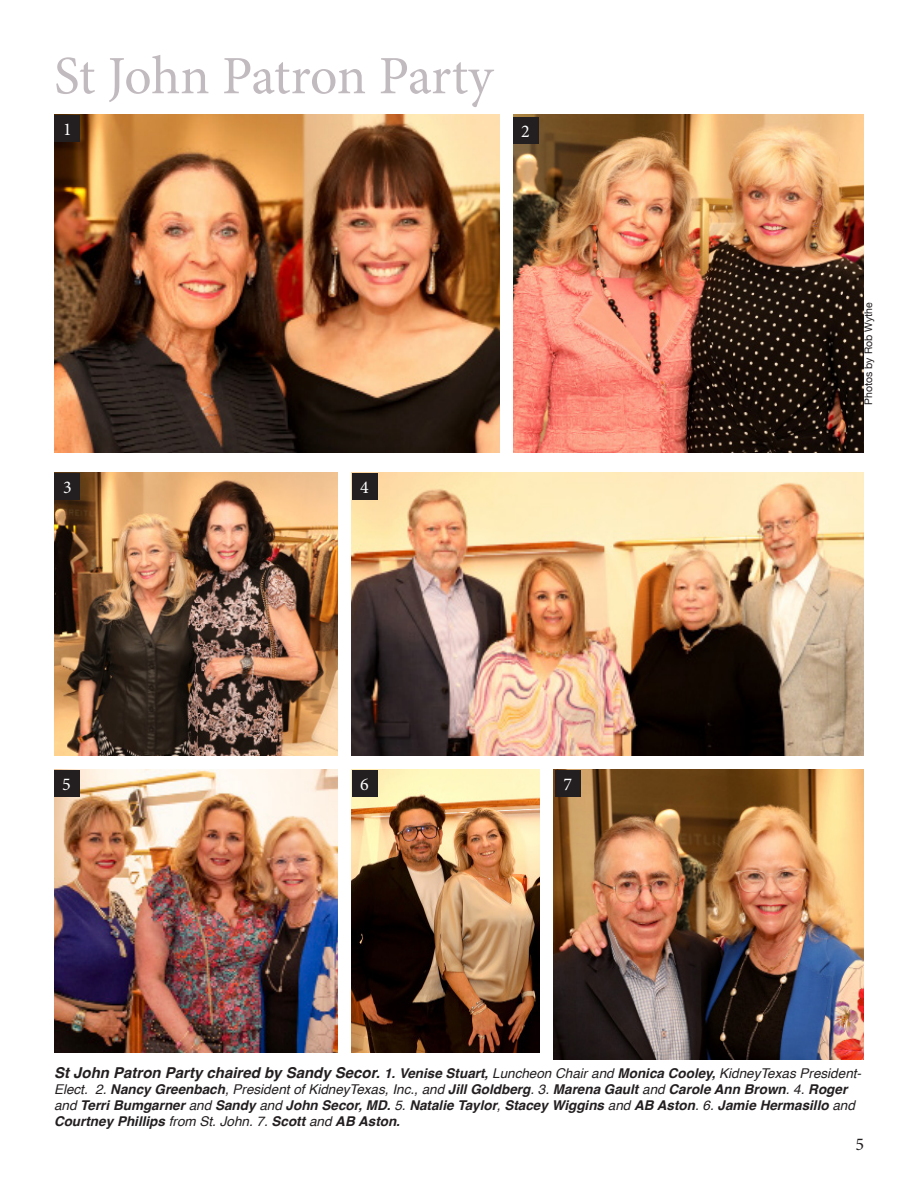
<style>
.page{position:relative;width:918px;height:1188px;background:#fff}
.page>*{position:absolute;margin:0;border:0;box-sizing:border-box;transform-origin:0 0}
.t1{font:54px "Minion Pro";letter-spacing:-.01em;color:#c1babf}
.t2{font:18px "Minion Pro";color:#fff}
.t3{font:18px "Minion Pro";color:#231f20}
.t4{font:italic 700 15px "Helvetica";color:#231f20}
.t5{font:italic 700 13.5px/16.2px "Helvetica";color:#231f20}
.t6{font:10.5px "Helvetica Neue";color:#231f20}
.s1{font-size:13.5px}
.s2{font-weight:400;font-size:13.5px}
.s3{font-weight:400}
</style>
<div class="page">
<img style="left:54px;top:115px;width:446px;height:337px">
<img style="left:54px;top:472px;width:284px;height:284px">
<img style="left:54px;top:770px;width:284px;height:283px">
<img style="left:351px;top:770px;width:189px;height:283px">
<img style="left:554px;top:770px;width:310px;height:290px">
<img style="left:351px;top:472px;width:513px;height:284px">
<img style="left:513px;top:115px;width:351px;height:337px">
<div style="left:55px;top:115px;width:25px;height:26px;background:#231f20"></div>
<div style="left:513px;top:117px;width:25px;height:26px;background:#231f20"></div>
<div style="left:352px;top:473px;width:25px;height:26px;background:#231f20"></div>
<div style="left:55px;top:473px;width:25px;height:26px;background:#231f20"></div>
<div style="left:54px;top:770px;width:25px;height:26px;background:#231f20"></div>
<div style="left:352px;top:770px;width:25px;height:26px;background:#231f20"></div>
<div style="left:555px;top:770px;width:25px;height:26px;background:#231f20"></div>
<p class="t1" style="left:54px;top:40px;width:441px">St John Patron Party</p>
<p class="t2" style="left:63px;top:117px;width:10px">1</p>
<p class="t2" style="left:521px;top:119px;width:10px">2</p>
<p class="t2" style="left:63px;top:475px;width:10px">3</p>
<p class="t2" style="left:360px;top:475px;width:10px">4</p>
<p class="t2" style="left:62px;top:772px;width:10px">5</p>
<p class="t2" style="left:360px;top:772px;width:10px">6</p>
<p class="t2" style="left:564px;top:772px;width:10px">7</p>
<p class="t6" style="left:861px;top:405px;width:104px;rotate:-90deg">Photos by Rob Wythe</p>
<p class="t4" style="left:54px;top:1063px;width:809px">St John Patron Party chaired by Sandy Secor. <span class="s1">1. Venise Stuart,</span> <span class="s2">Luncheon Chair and</span> <span class="s1">Monica Cooley,</span> <span class="s2">KidneyTexas President-</span></p>
<p class="t5" style="left:54px;top:1083px;width:802px"><span class="s3">Elect. 2.</span> Nancy Greenbach<span class="s3">, President of KidneyTexas, Inc., and</span> Jill Goldberg<span class="s3">. 3.</span> Marena Gault <span class="s3">and</span> Carole Ann Brown<span class="s3">. 4.</span> Roger <span class="s3">and</span> Terri Bumgarner <span class="s3">and</span> Sandy <span class="s3">and</span> John Secor, MD. <span class="s3">5.</span> Natalie Taylor<span class="s3">,</span> Stacey Wiggins <span class="s3">and</span> AB Aston<span class="s3">. 6.</span> Jamie Hermasillo <span class="s3">and<br></span>Courtney Phillips <span class="s3">from St. John. 7.</span> Scott <span class="s3">and</span> AB Aston.</p>
<p class="t3" style="left:855px;top:1132px;width:10px">5</p>
</div>
